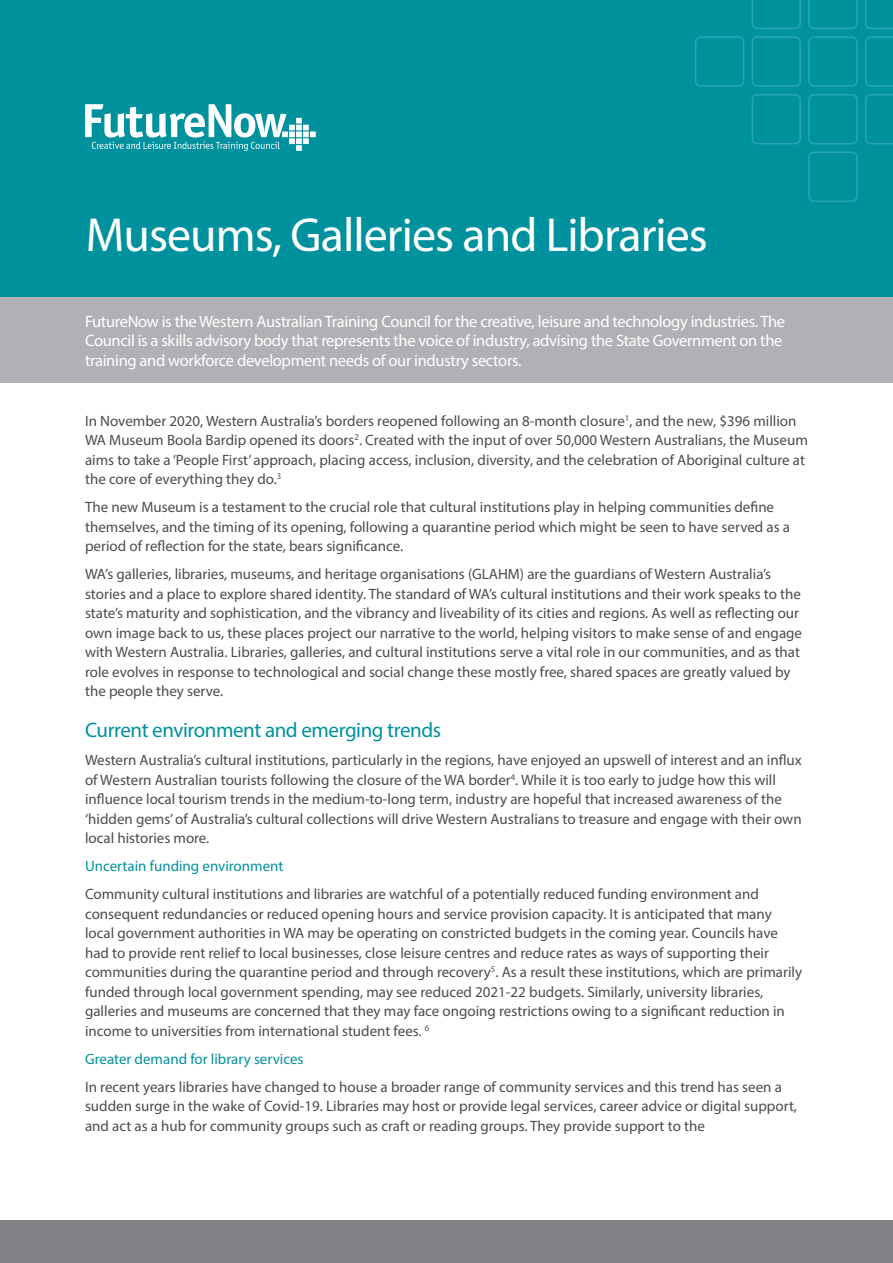
<style>
.page{position:relative;width:893px;height:1263px;background:#fff}
.page>*{position:absolute;margin:0;border:0;box-sizing:border-box;transform-origin:0 0}
.t1{font:48px "Myriad Pro";letter-spacing:-.02em;color:#fff}
.Subhead{font:21px "Myriad Pro";letter-spacing:-.02em;color:#00919f}
.Industry_Coverage{font:16.5px/19.8px "Myriad Pro";letter-spacing:-.02em;color:#fff}
.body{font:15px/19.5px "Myriad Pro";color:#4b4c4d}
.body-2{font:15px "Myriad Pro";color:#00919f}
</style>
<div class="page">
<div style="left:0;top:1220px;width:893px;height:43px;background:#808285"></div>
<div style="left:0;top:0;width:893px;height:298px;background:#00919f"></div>
<div style="left:0;top:298px;width:893px;height:85px;background:#b0b1b5"></div>
<svg style="left:751px;top:0;width:107px;height:66px"></svg>
<svg style="left:865px;top:0;width:28px;height:29px"></svg>
<div style="left:695px;top:36px;width:49px;height:51px;border:2px solid #27a6b1;border-radius:5px"></div>
<div style="left:752px;top:36px;width:49px;height:51px;border:2px solid #27a6b1;border-radius:5px"></div>
<div style="left:808px;top:36px;width:50px;height:51px;border:2px solid #27a6b1;border-radius:5px"></div>
<svg style="left:865px;top:36px;width:28px;height:51px"></svg>
<div style="left:752px;top:94px;width:49px;height:50px;border:2px solid #27a6b1;border-radius:5px"></div>
<div style="left:808px;top:94px;width:50px;height:50px;border:2px solid #27a6b1;border-radius:5px"></div>
<svg style="left:865px;top:94px;width:28px;height:50px"></svg>
<div style="left:808px;top:152px;width:50px;height:50px;border:2px solid #27a6b1;border-radius:5px"></div>
<svg style="left:85px;top:104px;width:231px;height:47px"></svg>
<p class="t1" style="left:86px;top:206px;width:624px">Museums, Galleries and Libraries</p>
<p class="Industry_Coverage" style="left:85px;top:311px;width:702px">FutureNow is the Western Australian Training Council for the creative, leisure and technology industries. The<br>Council is a skills advisory body that represents the voice of industry, advising the State Government on the training and workforce development needs of our industry sectors.</p>
<p class="body" style="left:85px;top:411px;width:724px">In November 2020, Western Australia’s borders reopened following an 8-month closure<sup>1</sup>, and the new, $396 million WA Museum Boola Bardip opened its doors<sup>2</sup>. Created with the input of over 50,000 Western Australians, the Museum aims to take a ‘People First’ approach, placing access, inclusion, diversity, and the celebration of Aboriginal culture at the core of everything they do.<sup>3</sup></p>
<p class="body" style="left:85px;top:497px;width:707px">The new Museum is a testament to the crucial role that cultural institutions play in helping communities define themselves, and the timing of its opening, following a quarantine period which might be seen to have served as a period of reflection for the state, bears significance.</p>
<p class="body" style="left:85px;top:564px;width:719px">WA’s galleries, libraries, museums, and heritage organisations (GLAHM) are the guardians of Western Australia’s stories and a place to explore shared identity. The standard of WA’s cultural institutions and their work speaks to the state’s maturity and sophistication, and the vibrancy and liveability of its cities and regions. As well as reflecting our own image back to us, these places project our narrative to the world, helping visitors to make sense of and engage with Western Australia. Libraries, galleries, and cultural institutions serve a vital role in our communities, and as that role evolves in response to technological and social change these mostly free, shared spaces are greatly valued by the people they serve.</p>
<p class="Subhead" style="left:85px;top:717px;width:358px">Current environment and emerging trends</p>
<p class="body" style="left:85px;top:750px;width:718px">Western Australia’s cultural institutions, particularly in the regions, have enjoyed an upswell of interest and an influx of Western Australian tourists following the closure of the WA border<sup>4</sup>. While it is too early to judge how this will influence local tourism trends in the medium-to-long term, industry are hopeful that increased awareness of the ‘hidden gems’ of Australia’s cultural collections will drive Western Australians to treasure and engage with their own local histories more.</p>
<p class="body-2" style="left:85px;top:857px;width:200px">Uncertain funding environment</p>
<p class="body" style="left:85px;top:884px;width:719px">Community cultural institutions and libraries are watchful of a potentially reduced funding environment and consequent redundancies or reduced opening hours and service provision capacity. It is anticipated that many local government authorities in WA may be operating on constricted budgets in the coming year. Councils have had to provide rent relief to local businesses, close leisure centres and reduce rates as ways of supporting their communities during the quarantine period and through recovery<sup>5</sup>. As a result these institutions, which are primarily funded through local government spending, may see reduced 2021-22 budgets. Similarly, university libraries, galleries and museums are concerned that they may face ongoing restrictions owing to a significant reduction in income to universities from international student fees. <sup>6</sup></p>
<p class="body-2" style="left:85px;top:1050px;width:220px">Greater demand for library services</p>
<p class="body" style="left:85px;top:1077px;width:713px">In recent years libraries have changed to house a broader range of community services and this trend has seen a sudden surge in the wake of Covid-19. Libraries may host or provide legal services, career advice or digital support, and act as a hub for community groups such as craft or reading groups. They provide support to the</p>
</div>
